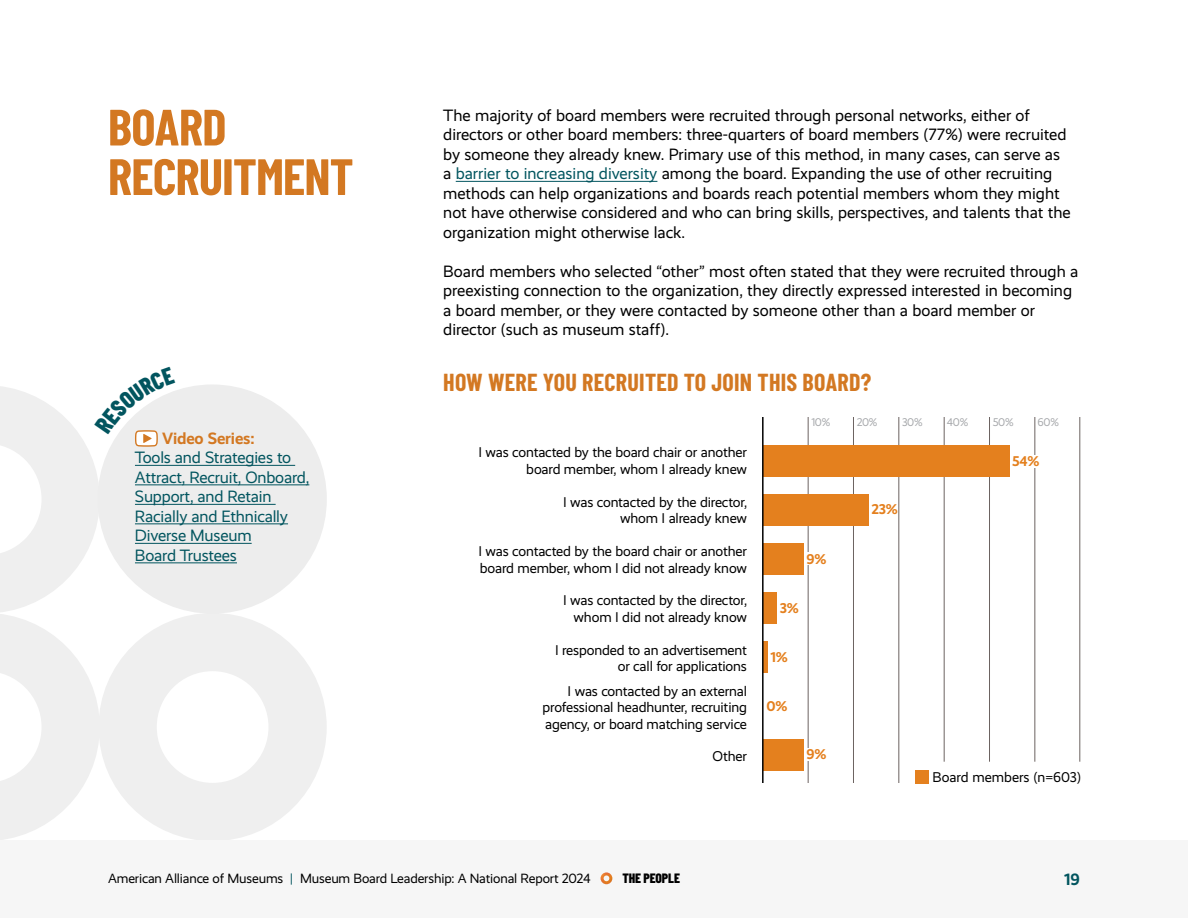
<style>
.page{position:relative;width:1188px;height:918px;background:#fff}
.page>*{position:absolute;margin:0;border:0;box-sizing:border-box;transform-origin:0 0}
.H1_-_34pt{font:700 51px/49.5px "Barlow Condensed";letter-spacing:-.015em;color:#d37822}
.H4_-_Caps_turq_subhead{font:700 24px "Barlow Condensed";letter-spacing:.01em;color:#d37822}
.P_-_Body{font:16.5px/19.5px "Realist";color:#000}
.P_-_Body-2{font:16.5px/19.5px "Realist";letter-spacing:-.01em;color:#02555f}
.t1{font:700 16.5px "Realist";color:#02555f}
.P_-_Body_small{font:14.25px/16.5px "Realist";letter-spacing:-.01em;color:#000;text-align:right}
.P_-_Body_small-2{font:700 14.25px "Realist";color:#e4801e}
.t2{font:13.5px "Realist";letter-spacing:-.01em;color:#000}
.t3{font:800 13.5px "Barlow Condensed";letter-spacing:-.01em;color:#000}
.P_-_Graph_percent_numbers{font:11.25px "Realist";letter-spacing:-.02em;color:#a7a9ac}
.s1{font-weight:700;color:#d37822}
.s2{color:#02555f}
.s3{font-family:"Myriad Pro"}
</style>
<div class="page">
<svg style="left:175px;top:614px;width:152px;height:226px;fill:#efefef"></svg>
<hr style="left:456px;top:181px;width:201px;height:1px;background:#02555f">
<hr style="left:808px;top:417px;width:1px;height:366px;background:#6c6361">
<hr style="left:853px;top:417px;width:1px;height:366px;background:#6c6361">
<hr style="left:899px;top:417px;width:1px;height:366px;background:#6c6361">
<hr style="left:944px;top:417px;width:1px;height:345px;background:#6c6361">
<hr style="left:989px;top:417px;width:1px;height:345px;background:#6c6361">
<hr style="left:1035px;top:417px;width:1px;height:345px;background:#6c6361">
<div style="left:915px;top:770px;width:14px;height:14px;background:#e4801e"></div>
<div style="left:763px;top:739px;width:41px;height:31px;background:#e4801e"></div>
<hr style="left:763px;top:641px;width:4px;height:31px;background:#e4801e">
<div style="left:763px;top:592px;width:14px;height:32px;background:#e4801e"></div>
<div style="left:763px;top:543px;width:41px;height:32px;background:#e4801e"></div>
<div style="left:763px;top:494px;width:106px;height:32px;background:#e4801e"></div>
<div style="left:763px;top:446px;width:247px;height:31px;background:#e4801e"></div>
<div style="left:1012px;top:455px;width:35px;height:12px;background:#fff"></div>
<div style="left:807px;top:553px;width:35px;height:12px;background:#fff"></div>
<div style="left:807px;top:749px;width:35px;height:12px;background:#fff"></div>
<hr style="left:762px;top:417px;width:2px;height:366px;background:#000">
<div style="left:98px;top:384px;width:229px;height:230px;background:#ededed;border-radius:50%"></div>
<hr style="left:135px;top:465px;width:160px;height:1px;background:#02555f">
<hr style="left:135px;top:484px;width:174px;height:1px;background:#02555f">
<hr style="left:135px;top:504px;width:141px;height:1px;background:#02555f">
<hr style="left:135px;top:523px;width:153px;height:1px;background:#02555f">
<hr style="left:135px;top:543px;width:117px;height:1px;background:#02555f">
<hr style="left:135px;top:562px;width:102px;height:1px;background:#02555f">
<hr style="left:1080px;top:417px;width:1px;height:345px;background:#6c6361">
<div style="left:0;top:840px;width:1188px;height:78px;background:#f6f6f6"></div>
<svg style="left:601px;top:872px;width:11px;height:12px"></svg>
<svg style="left:0;top:386px;width:175px;height:454px"></svg>
<h1 class="H1_-_34pt" style="left:108px;top:101px;width:247px">BOARD<br>RECRUITMENT</h1>
<p class="P_-_Body-2" style="left:135px;top:428px;width:176px;text-indent:27px"><span class="s1">Video Series:<br></span>Tools and Strategies to<br>Attract, Recruit, Onboard,<br>Support, and Retain<br>Racially and Ethnically<br>Diverse Museum<br>Board Trustees</p>
<p class="P_-_Body" style="left:443px;top:105px;width:629px">The majority of board members were recruited through personal networks, either of directors or other board members: three-quarters of board members (77%) were recruited by someone they already knew. Primary use of this method, in many cases, can serve as a <span class="s2">barrier to increasing diversity</span> among the board. Expanding the use of other recruiting methods can help organizations and boards reach potential members whom they might not have otherwise considered and who can bring skills, perspectives, and talents that the organization might otherwise lack.</p>
<p class="P_-_Body" style="left:443px;top:261px;width:637px">Board members who selected “other” most often stated that they were recruited through a preexisting connection to the organization, they directly expressed interested in becoming a board member, or they were contacted by someone other than a board member or director (such as museum staff).</p>
<h4 class="H4_-_Caps_turq_subhead" style="left:443px;top:368px;width:430px">HOW WERE YOU RECRUITED TO JOIN THIS BOARD?</h4>
<p class="P_-_Body_small" style="left:478px;top:444px;width:270px">I was contacted by the board chair or another board member, whom I already knew</p>
<p class="P_-_Body_small" style="left:563px;top:494px;width:186px">I was contacted by the director, whom I already knew</p>
<p class="P_-_Body_small" style="left:478px;top:543px;width:270px;text-align:left">I was contacted by the board chair or another board member, whom I did <span class="s3">not</span> already know</p>
<p class="P_-_Body_small" style="left:563px;top:592px;width:186px">I was contacted by the director, whom I did <span class="s3">not</span> already know</p>
<p class="P_-_Body_small" style="left:555px;top:642px;width:194px">I responded to an advertisement or call for applications</p>
<p class="P_-_Body_small" style="left:543px;top:683px;width:206px;text-align:justify;text-indent:25px">I was contacted by an external professional headhunter, recruiting agency, or board matching service</p>
<p class="P_-_Body_small" style="left:713px;top:748px;width:36px">Other</p>
<p class="P_-_Graph_percent_numbers" style="left:811px;top:415px;width:21px">10%</p>
<p class="P_-_Graph_percent_numbers" style="left:857px;top:415px;width:22px">20%</p>
<p class="P_-_Graph_percent_numbers" style="left:902px;top:415px;width:22px">30%</p>
<p class="P_-_Graph_percent_numbers" style="left:947px;top:415px;width:23px">40%</p>
<p class="P_-_Graph_percent_numbers" style="left:993px;top:415px;width:23px">50%</p>
<p class="P_-_Graph_percent_numbers" style="left:1038px;top:415px;width:23px">60%</p>
<p class="P_-_Body_small-2" style="left:872px;top:501px;width:28px">23%</p>
<p class="P_-_Body_small-2" style="left:1012px;top:453px;width:29px">54%</p>
<p class="P_-_Body_small-2" style="left:807px;top:551px;width:21px">9%</p>
<p class="P_-_Body_small-2" style="left:780px;top:600px;width:20px">3%</p>
<p class="P_-_Body_small-2" style="left:770px;top:649px;width:19px">1%</p>
<p class="P_-_Body_small-2" style="left:767px;top:697px;width:22px">0%</p>
<p class="P_-_Body_small-2" style="left:807px;top:746px;width:21px">9%</p>
<p class="P_-_Body_small" style="left:933px;top:769px;width:150px">Board members (n=603)</p>
<p class="t2" style="left:108px;top:870px;width:484px">American Alliance of Museums <span class="s2">|</span> Museum Board Leadership: A National Report 2024</p>
<p class="t3" style="left:622px;top:870px;width:59px">THE PEOPLE</p>
<p class="t1" style="left:1064px;top:870px;width:17px">19</p>
</div>
